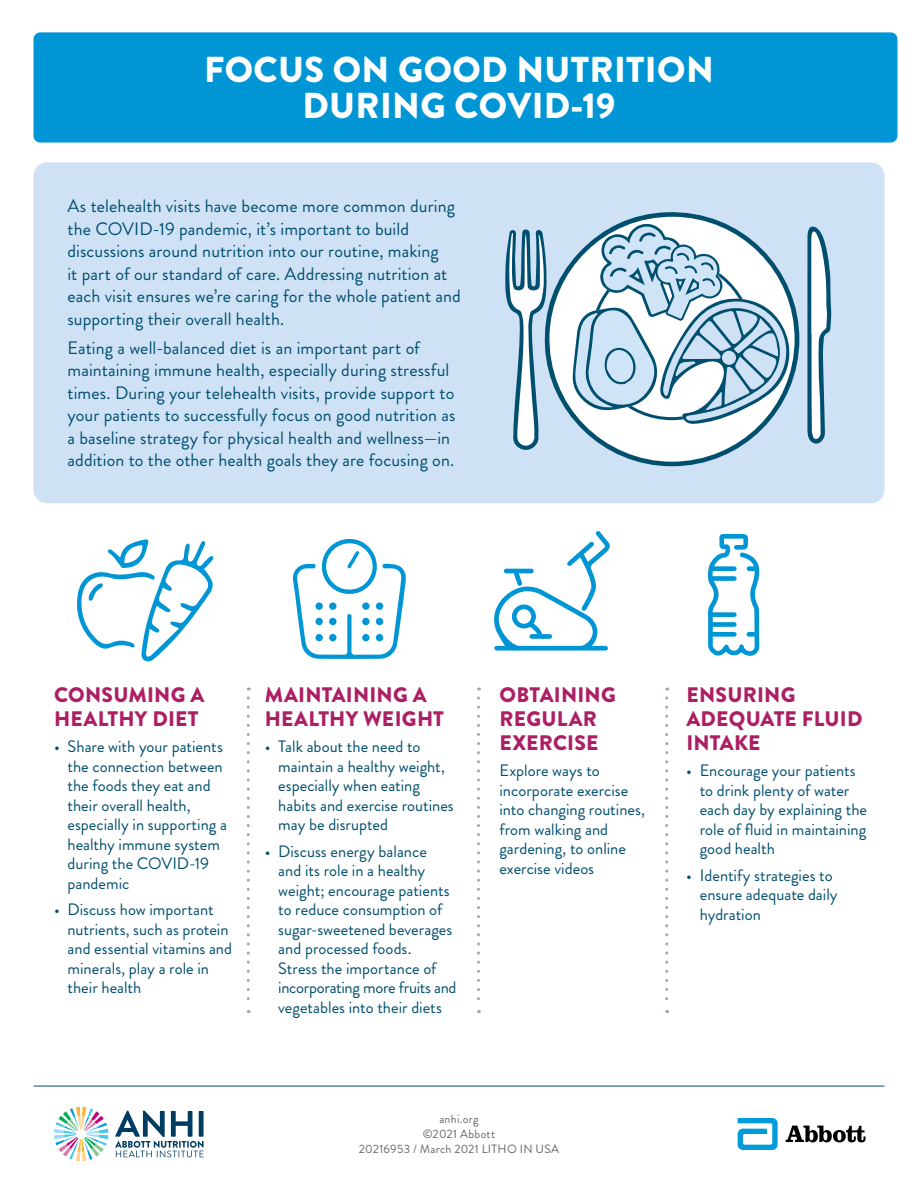
<style>
.page{position:relative;width:918px;height:1188px;background:#fff}
.page>*{position:absolute;margin:0;border:0;box-sizing:border-box;transform-origin:0 0}
.t1{font:900 36px/36px "Brandon Grotesque";letter-spacing:.01em;color:#fff;text-align:center}
.t2{font:900 21px/24px "Brandon Grotesque";letter-spacing:.01em;color:#ad1f64}
.t3{font:18px/22.5px "Brandon Grotesque";letter-spacing:.005em;color:#004f6e}
.t4{font:16.5px/19.5px "Brandon Grotesque";color:#004f6e}
.t5{font:12px/15px "Brandon Grotesque";letter-spacing:.025em;color:#63656a;text-align:center}
</style>
<div class="page">
<div style="left:33px;top:32px;width:864px;height:111px;background:#0096d6;border-radius:7px"></div>
<div style="left:33px;top:162px;width:852px;height:341px;background:#cfe2f5;border-radius:14px"></div>
<svg style="left:292px;top:539px;width:114px;height:120px"></svg>
<svg style="left:77px;top:539px;width:137px;height:123px"></svg>
<svg style="left:707px;top:534px;width:53px;height:122px"></svg>
<svg style="left:494px;top:531px;width:116px;height:120px"></svg>
<svg style="left:477px;top:698px;width:3px;height:315px"></svg>
<svg style="left:665px;top:698px;width:3px;height:315px"></svg>
<svg style="left:247px;top:698px;width:3px;height:315px"></svg>
<svg style="left:547px;top:212px;width:252px;height:254px"></svg>
<svg style="left:505px;top:229px;width:42px;height:221px"></svg>
<svg style="left:807px;top:226px;width:24px;height:278px"></svg>
<svg style="left:573px;top:224px;width:221px;height:200px"></svg>
<div style="left:722px;top:351px;width:14px;height:14px;background:#cfe2f5;border-radius:50%"></div>
<svg style="left:738px;top:1118px;width:40px;height:32px"></svg>
<svg style="left:786px;top:1126px;width:80px;height:16px"></svg>
<svg style="left:54px;top:1107px;width:54px;height:54px"></svg>
<svg style="left:115px;top:1111px;width:89px;height:46px"></svg>
<div style="left:199px;top:1111px;width:5px;height:26px;background:#003c62"></div>
<hr style="left:33px;top:1086px;width:852px;height:1px;background:#004f6e">
<h1 class="t1" style="left:204px;top:52px;width:511px">FOCUS ON GOOD NUTRITION<br>DURING COVID-19</h1>
<p class="t3" style="left:68px;top:195px;width:395px">As telehealth visits have become more common during the COVID-19 pandemic, it’s important to build discussions around nutrition into our routine, making<br>it part of our standard of care. Addressing nutrition at each visit ensures we’re caring for the whole patient and supporting their overall health.</p>
<p class="t3" style="left:68px;top:337px;width:390px">Eating a well-balanced diet is an important part of maintaining immune health, especially during stressful times. During your telehealth visits, provide support to your patients to successfully focus on good nutrition as a baseline strategy for physical health and wellness—in addition to the other health goals they are focusing on.</p>
<p class="t2" style="left:54px;top:683px;width:152px">CONSUMING A<br>HEALTHY DIET</p>
<p class="t4" style="left:67px;top:737px;width:161px;text-indent:-13px">• Share with your patients the connection between the foods they eat and their overall health, especially in supporting a healthy immune system during the COVID-19 pandemic</p>
<p class="t4" style="left:67px;top:900px;width:166px;text-indent:-13px">• Discuss how important nutrients, such as protein and essential vitamins and minerals, play a role in their health</p>
<p class="t2" style="left:265px;top:683px;width:181px">MAINTAINING A<br>HEALTHY WEIGHT</p>
<p class="t4" style="left:278px;top:737px;width:177px;text-indent:-13px">• Talk about the need to maintain a healthy weight, especially when eating habits and exercise routines may be disrupted</p>
<p class="t4" style="left:278px;top:842px;width:180px;text-indent:-13px">• Discuss energy balance<br>and its role in a healthy weight; encourage patients to reduce consumption of sugar-sweetened beverages and processed foods.<br>Stress the importance of incorporating more fruits and vegetables into their diets</p>
<p class="t2" style="left:500px;top:683px;width:118px">OBTAINING<br>REGULAR<br>EXERCISE</p>
<p class="t4" style="left:499px;top:761px;width:147px">Explore ways to incorporate exercise into changing routines, from walking and gardening, to online exercise videos</p>
<p class="t5" style="left:359px;top:1112px;width:202px">anhi.org<br>©2021 Abbott<br>20216953 / March 2021 LITHO IN USA</p>
<p class="t2" style="left:686px;top:683px;width:178px">ENSURING<br>ADEQUATE FLUID<br>INTAKE</p>
<p class="t4" style="left:700px;top:761px;width:169px;text-indent:-13px">• Encourage your patients to drink plenty of water each day by explaining the role of fluid in maintaining good health</p>
<p class="t4" style="left:700px;top:866px;width:139px;text-indent:-13px">• Identify strategies to ensure adequate daily hydration</p>
</div>
